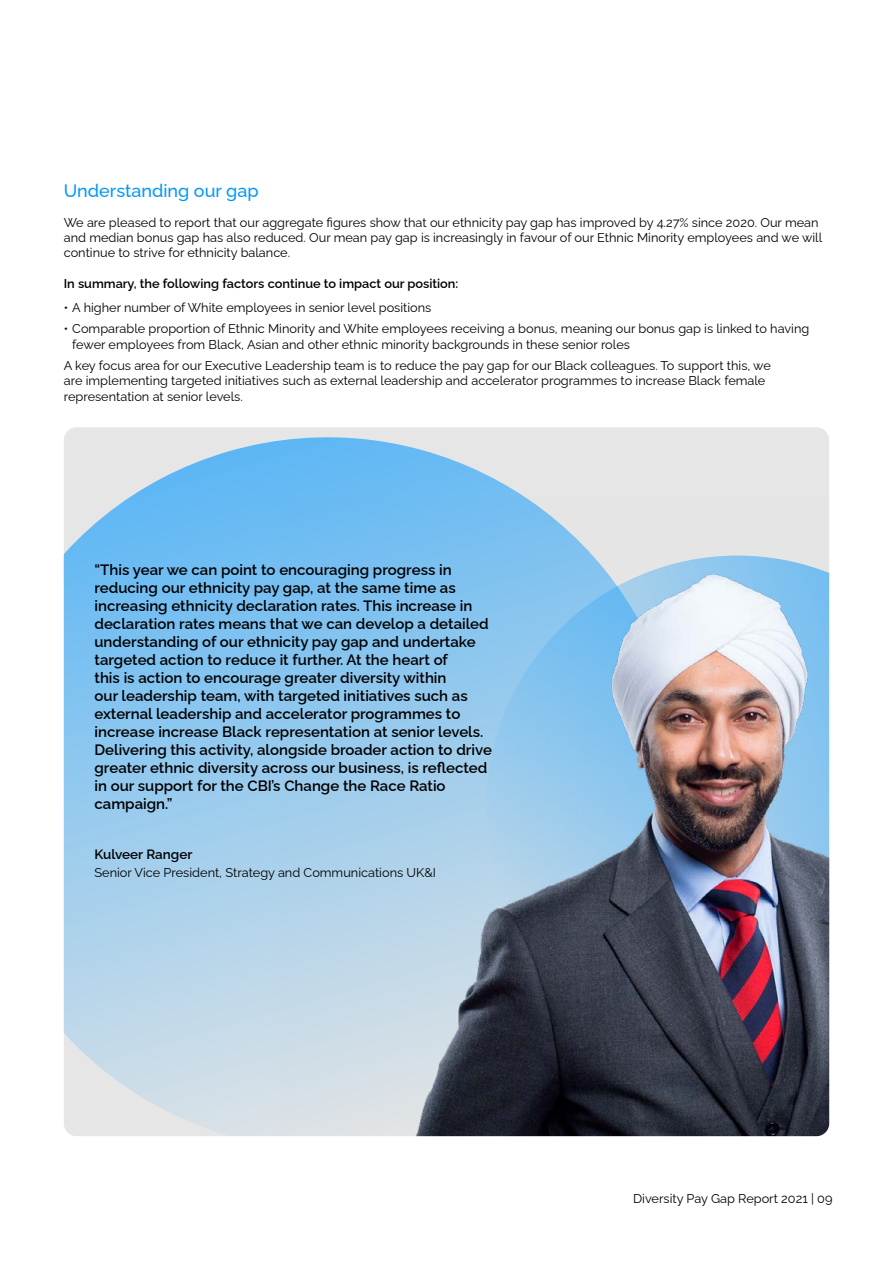
<style>
.page{position:relative;width:893px;height:1263px;background:#fff}
.page>*{position:absolute;margin:0;border:0;box-sizing:border-box;transform-origin:0 0}
.t1{font:500 18px "Raleway";color:#0097ff}
.t2{font:600 15px/18px "Raleway";color:#000}
.t3{font:600 13.5px "Raleway";color:#000}
.t4{font:12.75px/15.3px "Raleway";color:#000}
.t5{font:600 12.75px "Raleway";color:#000}
</style>
<div class="page">
<svg style="left:64px;top:427px;width:660px;height:709px;background:#a5cfec"></svg>
<img style="left:277px;top:497px;width:552px;height:639px">
<h1 class="t1" style="left:64px;top:176px;width:196px">Understanding our gap</h1>
<p class="t4" style="left:64px;top:213px;width:760px">We are pleased to report that our aggregate figures show that our ethnicity pay gap has improved by 4.27% since 2020. Our mean and median bonus gap has also reduced. Our mean pay gap is increasingly in favour of our Ethnic Minority employees and we will continue to strive for ethnicity balance.</p>
<p class="t5" style="left:64px;top:273px;width:396px">In summary, the following factors continue to impact our position:</p>
<p class="t4" style="left:64px;top:298px;width:369px">• A higher number of White employees in senior level positions</p>
<p class="t4" style="left:72px;top:320px;width:738px;text-indent:-9px">• Comparable proportion of Ethnic Minority and White employees receiving a bonus, meaning our bonus gap is linked to having fewer employees from Black, Asian and other ethnic minority backgrounds in these senior roles</p>
<p class="t4" style="left:64px;top:357px;width:709px">A key focus area for our Executive Leadership team is to reduce the pay gap for our Black colleagues. To support this, we are implementing targeted initiatives such as external leadership and accelerator programmes to increase Black female representation at senior levels.</p>
<p class="t2" style="left:94px;top:559px;width:399px">“This year we can point to encouraging progress in reducing our ethnicity pay gap, at the same time as increasing ethnicity declaration rates. This increase in declaration rates means that we can develop a detailed understanding of our ethnicity pay gap and undertake targeted action to reduce it further. At the heart of<br>this is action to encourage greater diversity within<br>our leadership team, with targeted initiatives such as external leadership and accelerator programmes to increase increase Black representation at senior levels.<br>Delivering this activity, alongside broader action to drive greater ethnic diversity across our business, is reflected in our support for the CBI’s Change the Race Ratio campaign.”</p>
<p class="t3" style="left:94px;top:844px;width:99px">Kulveer Ranger</p>
<p class="t4" style="left:94px;top:864px;width:343px">Senior Vice President, Strategy and Communications UK&amp;I</p>
<p class="t4" style="left:633px;top:1190px;width:201px">Diversity Pay Gap Report 2021 | 09</p>
</div>
